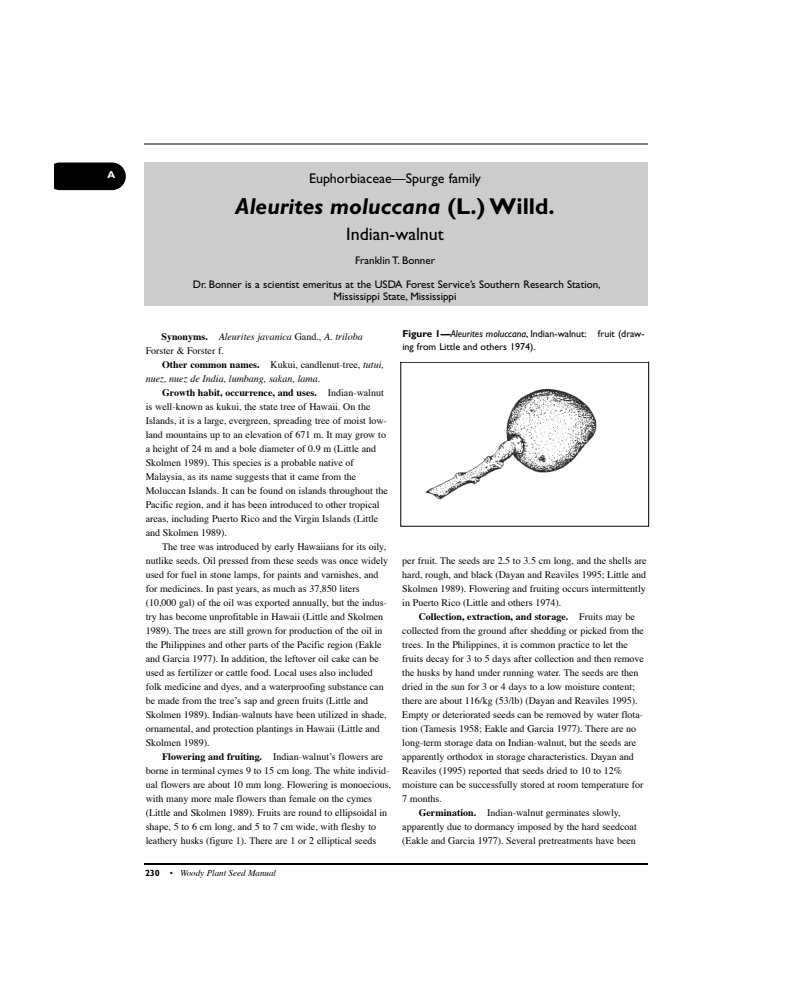
<style>
.page{position:relative;width:792px;height:1008px;background:#fff}
.page>*{position:absolute;margin:0;border:0;box-sizing:border-box;transform-origin:0 0}
.t1{font:italic 700 23px "Gill Sans";color:#000}
.t2{font:18px "Gill Sans";color:#000}
.t3{font:14px "Gill Sans";color:#000}
.t4{font:11px/24px "Gill Sans";color:#000;text-align:center}
.t5{font:10px/14px "Times";color:#000}
.t6{font:italic 10px/14px "Times";color:#000}
.t7{font:10px/13px "Gill Sans";color:#000}
.t8{font:700 10px "Times";color:#000}
.t9{font:700 10px "Gill Sans";color:#fff}
.t10{font:italic 9px "Times";color:#000}
.s1{font-style:normal}
.s2{font-weight:700}
.s3{font-style:italic}
.s4{font-weight:700;font-style:normal}
.s5{font-weight:400}
.s6{font-family:"Gill Sans";font-weight:700;font-style:normal}
.s7{font-family:"Gill Sans";font-style:normal}
</style>
<div class="page">
<hr style="left:144px;top:144px;width:504px;height:1px;background:#000">
<hr style="left:144px;top:864px;width:504px;height:1px;background:#000">
<div style="left:54px;top:163px;width:72px;height:27px;background:#000"></div>
<div style="left:144px;top:162px;width:503px;height:144px;background:#ccc"></div>
<img style="left:426px;top:389px;width:171px;height:112px">
<p class="t9" style="left:107px;top:171px;width:9px">A</p>
<h3 class="t3" style="left:309px;top:173px;width:174px">Euphorbiaceae—Spurge family</h3>
<h1 class="t1" style="left:235px;top:198px;width:321px">Aleurites moluccana <span class="s1">(L.) Willd.</span></h1>
<h2 class="t2" style="left:346px;top:227px;width:99px">Indian-walnut</h2>
<p class="t4" style="left:193px;top:249px;width:409px">Franklin T. Bonner<br>Dr. Bonner is a scientist emeritus at the USDA Forest Service’s Southern Research Station,</p>
<p class="t4" style="left:334px;top:285px;width:124px">Mississippi State, Mississippi</p>
<p class="t7" style="left:402px;top:328px;width:244px"><span class="s2">Figure 1—</span><span class="s3">Aleurites moluccana</span>, Indian-walnut: fruit (draw&shy;ing from Little and others 1974).</p>
<p class="t6" style="left:146px;top:331px;width:218px;text-indent:16px"><span class="s4">Synonyms.</span> Aleurites javanica <span class="s1">Gand.,</span> A. triloba<br><span class="s1">Forster &amp; Forster f.</span></p>
<p class="t6" style="left:146px;top:359px;width:240px;text-indent:16px"><span class="s4">Other common names.</span> <span class="s1">Kukui, candlenut-tree,</span> tutui, nuez, nuez de India, lumbang, sakan, lama.</p>
<p class="t5" style="left:146px;top:387px;width:244px;text-indent:16px"><span class="s2">Growth habit, occurrence, and uses.</span> Indian-walnut is well-known as kukui, the state tree of Hawaii. On the Islands, it is a large, evergreen, spreading tree of moist low&shy;land mountains up to an elevation of 671 m. It may grow to a height of 24 m and a bole diameter of 0.9 m (Little and Skolmen 1989). This species is a probable native of Malaysia, as its name suggests that it came from the Moluccan Islands. It can be found on islands throughout the Pacific region, and it has been introduced to other tropical areas, including Puerto Rico and the Virgin Islands (Little and Skolmen 1989).</p>
<p class="t5" style="left:146px;top:541px;width:244px;text-indent:16px">The tree was introduced by early Hawaiians for its oily, nutlike seeds. Oil pressed from these seeds was once widely used for fuel in stone lamps, for paints and varnishes, and for medicines. In past years, as much as 37,850 liters (10,000 gal) of the oil was exported annually, but the indus&shy;try has become unprofitable in Hawaii (Little and Skolmen 1989). The trees are still grown for production of the oil in the Philippines and other parts of the Pacific region (Eakle and Garcia 1977). In addition, the leftover oil cake can be used as fertilizer or cattle food. Local uses also included folk medicine and dyes, and a waterproofing substance can be made from the tree’s sap and green fruits (Little and Skolmen 1989). Indian-walnuts have been utilized in shade, ornamental, and protection plantings in Hawaii (Little and Skolmen 1989).</p>
<p class="t5" style="left:146px;top:751px;width:247px;text-indent:16px"><span class="s2">Flowering and fruiting.</span> Indian-walnut’s flowers are borne in terminal cymes 9 to 15 cm long. The white individ&shy;ual flowers are about 10 mm long. Flowering is monoecious, with many more male flowers than female on the cymes (Little and Skolmen 1989). Fruits are round to ellipsoidal in shape, 5 to 6 cm long, and 5 to 7 cm wide, with fleshy to leathery husks (figure 1). There are 1 or 2 elliptical seeds</p>
<p class="t5" style="left:402px;top:554px;width:246px;text-align:justify">per fruit. The seeds are 2.5 to 3.5 cm long, and the shells are hard, rough, and black (Dayan and Reaviles 1995; Little and Skolmen 1989). Flowering and fruiting occurs intermittently in Puerto Rico (Little and others 1974).</p>
<p class="t8" style="left:419px;top:612px;width:218px">Collection, extraction, and storage. <span class="s5">Fruits may be</span></p>
<p class="t5" style="left:402px;top:624px;width:243px">collected from the ground after shedding or picked from the</p>
<p class="t5" style="left:402px;top:638px;width:227px">trees. In the Philippines, it is common practice to let the</p>
<p class="t5" style="left:402px;top:652px;width:243px">fruits decay for 3 to 5 days after collection and then remove</p>
<p class="t5" style="left:402px;top:666px;width:238px">the husks by hand under running water. The seeds are then</p>
<p class="t5" style="left:402px;top:680px;width:234px">dried in the sun for 3 or 4 days to a low moisture content;</p>
<p class="t5" style="left:402px;top:694px;width:237px">there are about 116/kg (53/lb) (Dayan and Reaviles 1995).</p>
<p class="t5" style="left:402px;top:708px;width:242px">Empty or deteriorated seeds can be removed by water flota-</p>
<p class="t5" style="left:402px;top:722px;width:235px">tion (Tamesis 1958; Eakle and Garcia 1977). There are no</p>
<p class="t5" style="left:402px;top:736px;width:236px">long-term storage data on Indian-walnut, but the seeds are</p>
<p class="t5" style="left:402px;top:750px;width:233px">apparently orthodox in storage characteristics. Dayan and</p>
<p class="t5" style="left:402px;top:764px;width:222px">Reaviles (1995) reported that seeds dried to 10 to 12%</p>
<p class="t5" style="left:402px;top:778px;width:243px">moisture can be successfully stored at room temperature for</p>
<p class="t5" style="left:402px;top:792px;width:41px">7 months.</p>
<p class="t5" style="left:419px;top:806px;width:204px"><span class="s2">Germination.</span> Indian-walnut germinates slowly,</p>
<p class="t5" style="left:402px;top:820px;width:236px">apparently due to dormancy imposed by the hard seedcoat</p>
<p class="t5" style="left:402px;top:834px;width:235px">(Eakle and Garcia 1977). Several pretreatments have been</p>
<p class="t10" style="left:145px;top:869px;width:133px"><span class="s6">230</span> <span class="s7">•</span> Woody Plant Seed Manual</p>
</div>
